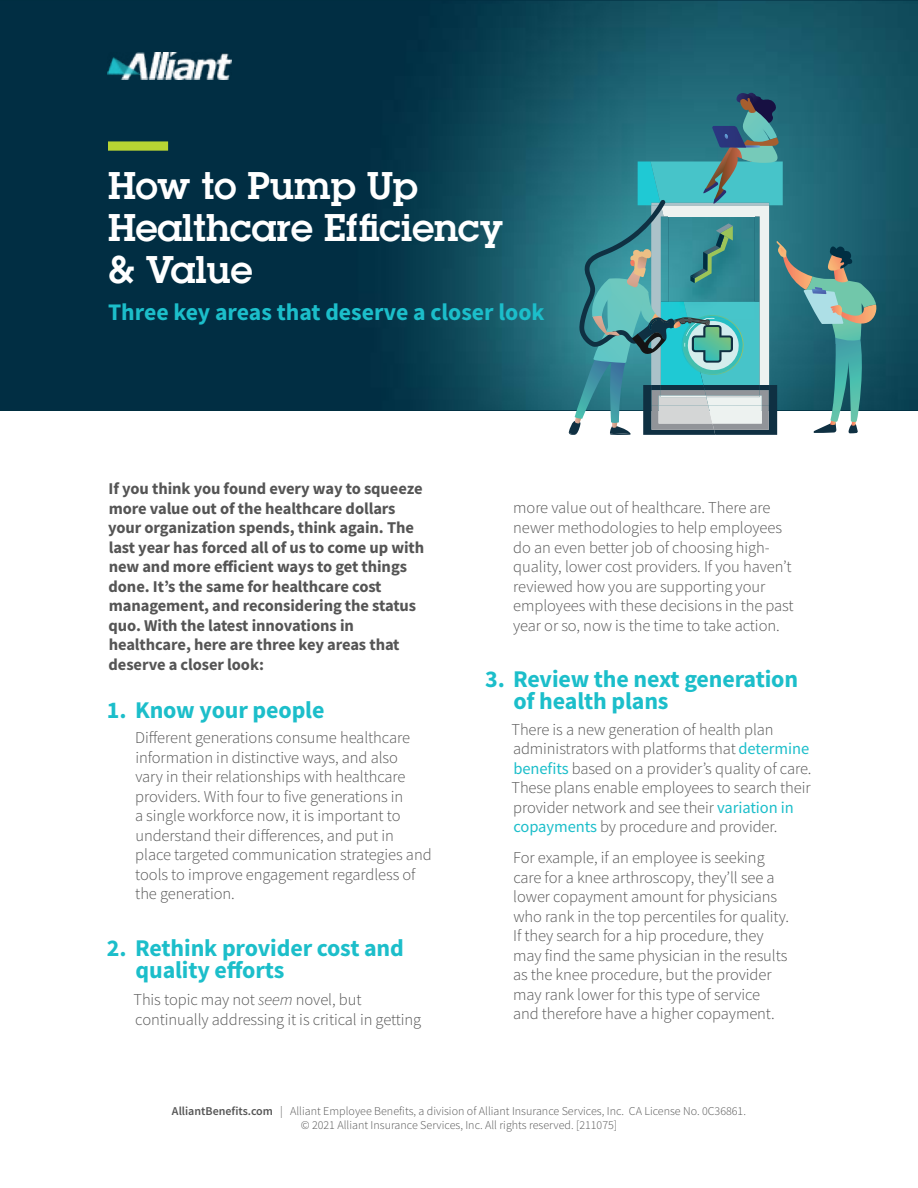
<style>
.page{position:relative;width:918px;height:1188px;background:#fff}
.page>*{position:absolute;margin:0;border:0;box-sizing:border-box;transform-origin:0 0}
.t1{font:600 37.5px/42px "Lubalin Graph Std";color:#fff}
.t2{font:700 24px/22.5px "Source Sans Pro";letter-spacing:-.005em;color:#1cbeca}
.t3{font:700 23.85px "Source Sans Pro";color:#1cbeca}
.t4{font:300 16.5px/19.5px "Source Sans Pro";letter-spacing:-.005em;color:#555}
.t5{font:700 16.5px/19.5px "Source Sans Pro";letter-spacing:-.005em;color:#555}
.t6{font:300 12px/14.4px "Source Sans Pro";color:#555;text-align:center}
.s1{font-style:italic}
.s2{font-weight:400;color:#1cbeca}
.s3{font-weight:600}
</style>
<div class="page">
<img style="left:0;top:1px;width:918px;height:409px">
<svg style="left:569px;top:93px;width:308px;height:342px;background:#498d95"></svg>
<div style="left:108px;top:141px;width:60px;height:10px;background:#b7d433"></div>
<img style="left:108px;top:53px;width:123px;height:27px">
<h1 class="t1" style="left:108px;top:164px;width:396px">How to Pump Up<br>Healthcare Efficiency &amp; Value</h1>
<h3 class="t3" style="left:108px;top:296px;width:438px">Three key areas that deserve a closer look</h3>
<p class="t5" style="left:108px;top:479px;width:318px">If you think you found every way to squeeze more value out of the healthcare dollars your organization spends, think again. The last year has forced all of us to come up with new and more efficient ways to get things done. It’s the same for healthcare cost management, and reconsidering the status quo. With the latest innovations in healthcare, here are three key areas that deserve a closer look:</p>
<h2 class="t2" style="left:107px;top:698px;width:219px">1. Know your people</h2>
<p class="t4" style="left:135px;top:728px;width:298px">Different generations consume healthcare information in distinctive ways, and also<br>vary in their relationships with healthcare providers. With four to five generations in<br>a single workforce now, it is important to understand their differences, and put in place targeted communication strategies and tools to improve engagement regardless of the generation.</p>
<h2 class="t2" style="left:136px;top:936px;width:270px;text-indent:-29px">2. Rethink provider cost and quality efforts</h2>
<p class="t4" style="left:133px;top:990px;width:289px">This topic may not <span class="s1">seem</span> novel, but continually addressing it is critical in getting</p>
<p class="t4" style="left:513px;top:498px;width:282px">more value out of healthcare. There are newer methodologies to help employees do an even better job of choosing high&shy;quality, lower cost providers. If you haven’t reviewed how you are supporting your employees with these decisions in the past year or so, now is the time to take action.</p>
<h2 class="t2" style="left:513px;top:667px;width:286px;text-indent:-28px">3. Review the next generation of health plans</h2>
<p class="t4" style="left:511px;top:720px;width:302px">There is a new generation of health plan administrators with platforms that <span class="s2">determine benefits</span> based on a provider’s quality of care.<br>These plans enable employees to search their provider network and see their <span class="s2">variation in copayments</span> by procedure and provider.</p>
<p class="t4" style="left:513px;top:848px;width:278px">For example, if an employee is seeking care for a knee arthroscopy, they’ll see a lower copayment amount for physicians who rank in the top percentiles for quality.<br>If they search for a hip procedure, they may find the same physician in the results as the knee procedure, but the provider may rank lower for this type of service and therefore have a higher copayment.</p>
<p class="t6" style="left:172px;top:1103px;width:576px"><span class="s3">AlliantBenefits.com</span> | Alliant Employee Benefits, a division of Alliant Insurance Services, Inc. CA License No. 0C36861. © 2021 Alliant Insurance Services, Inc. All rights reserved. [211075]</p>
</div>
